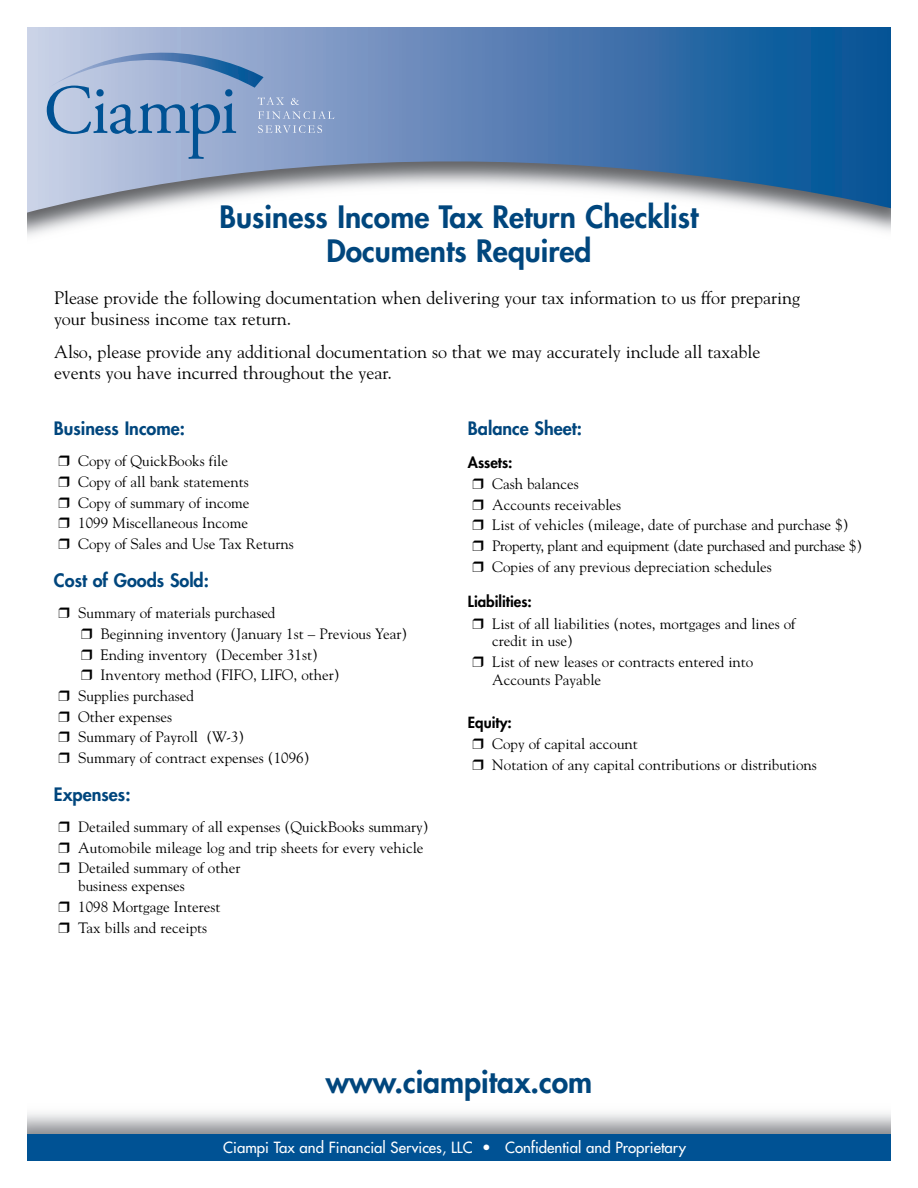
<style>
.page{position:relative;width:918px;height:1188px;background:#fff}
.page>*{position:absolute;margin:0;border:0;box-sizing:border-box;transform-origin:0 0}
.t1{font:800 30px/34.5px "Futura";color:#00467d;text-align:center}
.t2{font:18px/21.6px "Goudy";color:#000}
.t3{font:800 18px "Futura";color:#00467d}
.t4{font:15px/20.7px "Goudy";color:#000}
.t5{font:15px "Futura";color:#fff}
.t6{font:800 15px "Futura";color:#000}
</style>
<div class="page">
<svg style="left:27px;top:27px;width:864px;height:188px;background:#6a8fb7"></svg>
<img style="left:27px;top:1113px;width:864px;height:22px">
<div style="left:27px;top:1135px;width:864px;height:26px;background:#005294"></div>
<svg style="left:47px;top:27px;width:287px;height:132px;background:#93aace"></svg>
<h1 class="t1" style="left:220px;top:202px;width:480px">Business Income Tax Return Checklist<br>Documents Required</h1>
<p class="t2" style="left:54px;top:288px;width:748px">Please provide the following documentation when delivering your tax information to us ffor preparing your business income tax return.</p>
<p class="t2" style="left:54px;top:342px;width:708px">Also, please provide any additional documentation so that we may accurately include all taxable events you have incurred throughout the year.</p>
<p class="t3" style="left:54px;top:420px;width:133px">Business Income:</p>
<p class="t4" style="left:59px;top:452px;width:237px">❒ Copy of QuickBooks file<br>❒ Copy of all bank statements<br>❒ Copy of summary of income<br>❒ 1099 Miscellaneous Income<br>❒ Copy of Sales and Use Tax Returns</p>
<p class="t3" style="left:54px;top:572px;width:157px">Cost of Goods Sold:</p>
<p class="t4" style="left:59px;top:604px;width:218px">❒ Summary of materials purchased</p>
<p class="t4" style="left:81px;top:624px;width:328px">❒ Beginning inventory (January 1st – Previous Year)</p>
<p class="t4" style="left:81px;top:645px;width:238px">❒ Ending inventory (December 31st)</p>
<p class="t4" style="left:81px;top:666px;width:260px">❒ Inventory method (FIFO, LIFO, other)</p>
<p class="t4" style="left:59px;top:687px;width:137px">❒ Supplies purchased</p>
<p class="t4" style="left:59px;top:707px;width:115px">❒ Other expenses</p>
<p class="t4" style="left:59px;top:728px;width:187px">❒ Summary of Payroll (W-3)</p>
<p class="t4" style="left:59px;top:749px;width:253px">❒ Summary of contract expenses (1096)</p>
<p class="t3" style="left:54px;top:786px;width:78px">Expenses:</p>
<p class="t4" style="left:59px;top:818px;width:372px">❒ Detailed summary of all expenses (QuickBooks summary) ❒ Automobile mileage log and trip sheets for every vehicle ❒ Detailed summary of other</p>
<p class="t4" style="left:59px;top:877px;width:163px;text-indent:20px">business expenses<br>❒ 1098 Mortgage Interest ❒ Tax bills and receipts</p>
<p class="t3" style="left:468px;top:420px;width:115px">Balance Sheet:</p>
<p class="t6" style="left:468px;top:455px;width:46px">Assets:</p>
<p class="t4" style="left:473px;top:475px;width:391px">❒ Cash balances<br>❒ Accounts receivables<br>❒ List of vehicles (mileage, date of purchase and purchase $) ❒ Property, plant and equipment (date purchased and purchase $) ❒ Copies of any previous depreciation schedules</p>
<p class="t6" style="left:468px;top:595px;width:65px">Liabilities:</p>
<p class="t4" style="left:492px;top:616px;width:305px;line-height:17.9px;text-indent:-20px">❒ List of all liabilities (notes, mortgages and lines of credit in use)</p>
<p class="t4" style="left:492px;top:654px;width:263px;line-height:17.9px;text-indent:-20px">❒ List of new leases or contracts entered into<br>Accounts Payable</p>
<p class="t6" style="left:468px;top:715px;width:45px">Equity:</p>
<p class="t4" style="left:473px;top:735px;width:346px">❒ Copy of capital account<br>❒ Notation of any capital contributions or distributions</p>
<h1 class="t1" style="left:326px;top:1067px;width:268px">www.ciampitax.com</h1>
<p class="t5" style="left:223px;top:1140px;width:464px">Ciampi Tax and Financial Services, LLC • Confidential and Proprietary</p>
</div>
